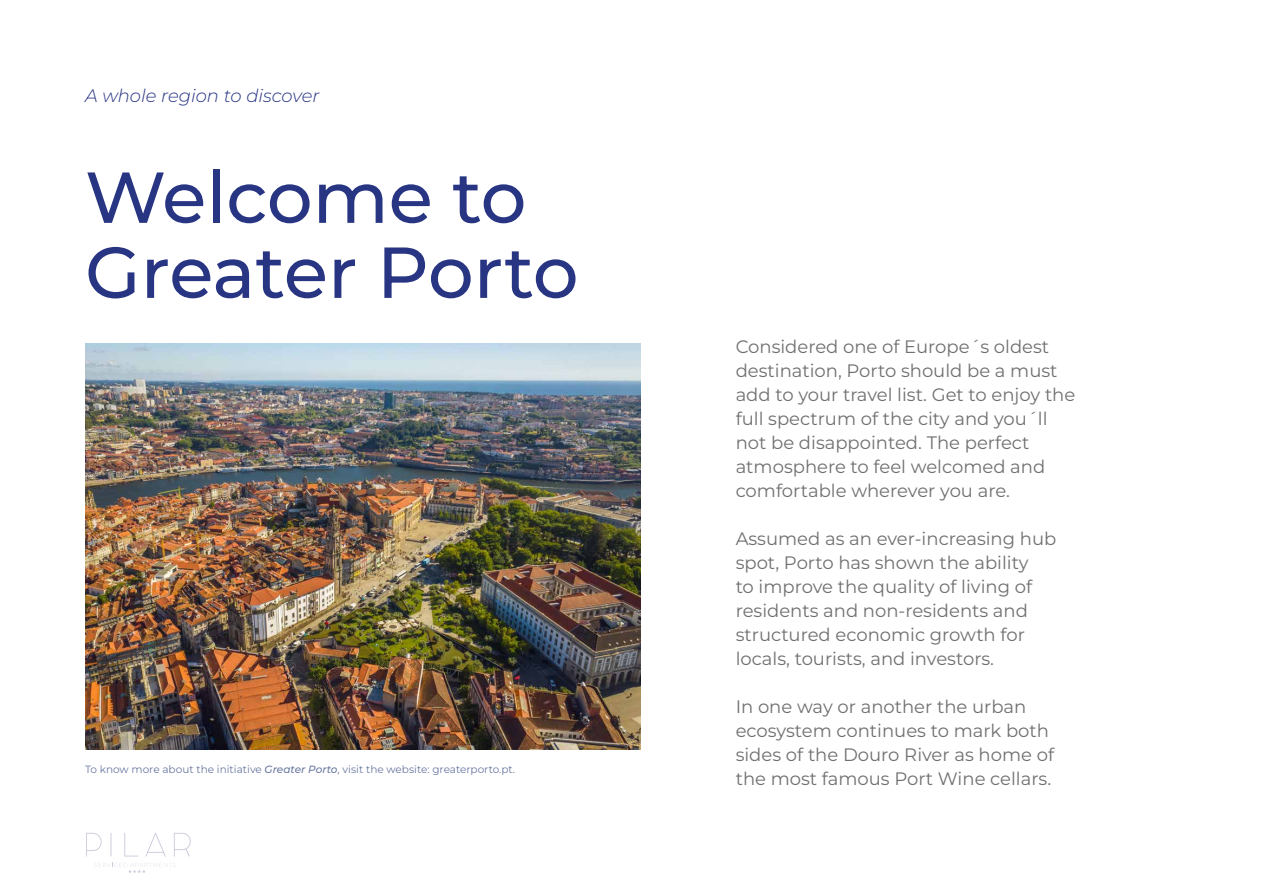
<style>
.page{position:relative;width:1263px;height:893px;background:#fff}
.page>*{position:absolute;margin:0;border:0;box-sizing:border-box;transform-origin:0 0}
.t1{font:100 72px/75px "Montserrat";color:#283583}
.t2{font:100 18px/24px "Montserrat";color:#70706f}
.t3{font:italic 100 18px "Montserrat";color:#283583}
.t4{font:100 10.5px "Montserrat";color:#6978a1}
.s1{font-weight:500;font-style:italic}
</style>
<div class="page">
<svg style="left:86px;top:833px;width:16px;height:23px"></svg>
<svg style="left:110px;top:833px;width:1px;height:23px"></svg>
<svg style="left:124px;top:833px;width:14px;height:23px"></svg>
<svg style="left:145px;top:833px;width:21px;height:24px"></svg>
<svg style="left:174px;top:833px;width:17px;height:23px"></svg>
<svg style="left:94px;top:863px;width:82px;height:10px"></svg>
<img style="left:85px;top:344px;width:555px;height:405px">
<p class="t3" style="left:85px;top:84px;width:236px">A whole region to discover</p>
<h1 class="t1" style="left:85px;top:158px;width:495px">Welcome to<br>Greater Porto</h1>
<p class="t4" style="left:85px;top:762px;width:431px">To know more about the initiative <span class="s1">Greater Porto</span>, visit the website: greaterporto.pt.</p>
<p class="t2" style="left:736px;top:334px;width:341px">Considered one of Europe´s oldest destination, Porto should be a must add to your travel list. Get to enjoy the full spectrum of the city and you´ll not be disappointed. The perfect atmosphere to feel welcomed and comfortable wherever you are.</p>
<p class="t2" style="left:736px;top:526px;width:322px">Assumed as an ever-increasing hub spot, Porto has shown the ability<br>to improve the quality of living of residents and non-residents and structured economic growth for locals, tourists, and investors.</p>
<p class="t2" style="left:736px;top:694px;width:320px">In one way or another the urban ecosystem continues to mark both sides of the Douro River as home of the most famous Port Wine cellars.</p>
</div>
